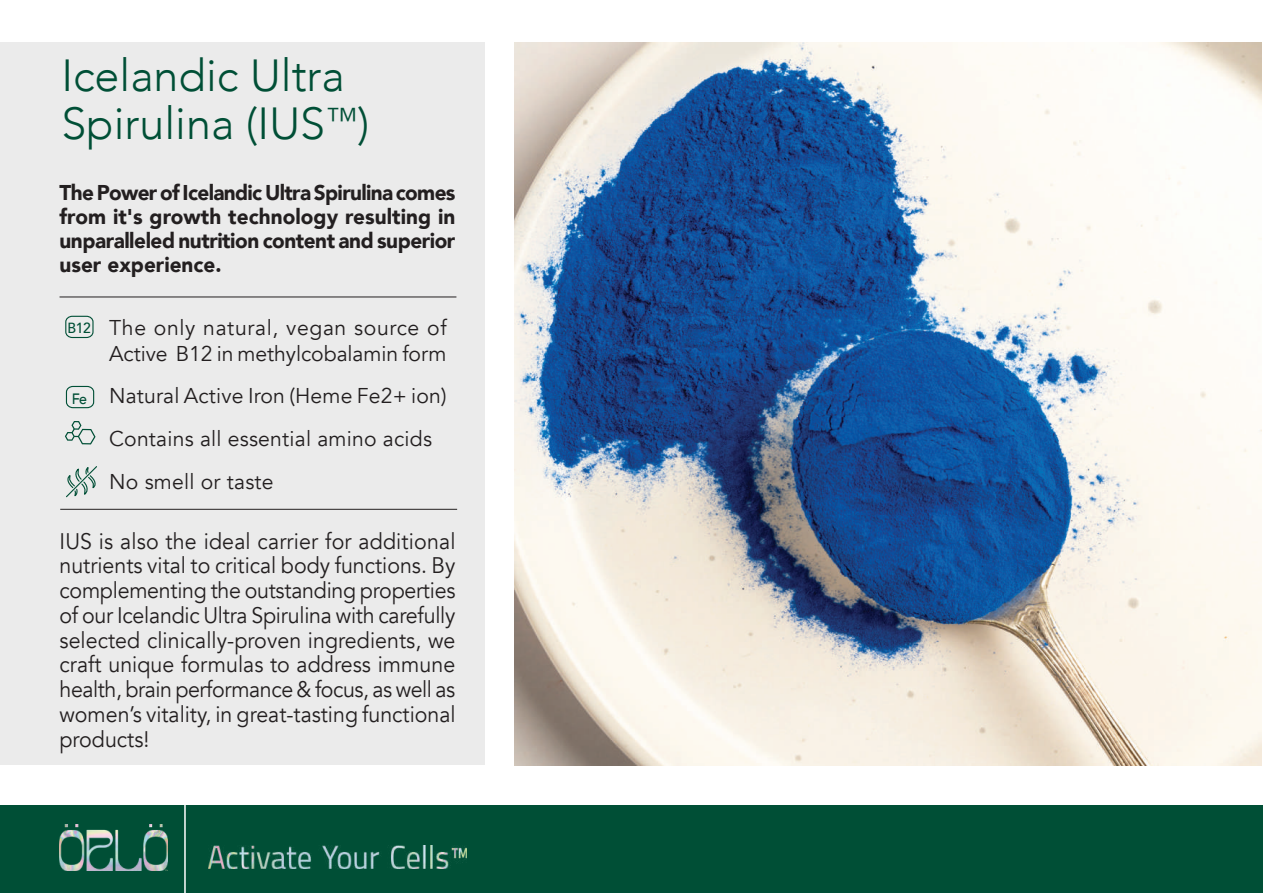
<style>
.page{position:relative;width:1263px;height:893px;background:#fff}
.page>*{position:absolute;margin:0;border:0;box-sizing:border-box;transform-origin:0 0}
.t1{font:300 44.85px/48px "Avenir";color:#004f36}
.t2{font:22.5px/24.8px "Avenir";color:#231f20;text-align:justify;scale:.95 1}
.t3{font:21.3px/42.6px "Avenir";letter-spacing:.01em;color:#231f20}
.t4{font:900 21.3px/24px "Avenir";letter-spacing:-.02em;color:#231f20;text-align:justify}
.t5{font:500 15px "Avenir";color:#004f36;scale:.94 1}
.t6{font:500 14.7px "Avenir";color:#004f36;scale:.94 1}
</style>
<div class="page">
<div style="left:0;top:806px;width:1263px;height:87px;background:#004f36"></div>
<img style="left:60px;top:825px;width:108px;height:45px">
<hr style="left:184px;top:801px;width:2px;height:92px;background:#fff">
<img style="left:208px;top:846px;width:258px;height:22px">
<img style="left:514px;top:43px;width:748px;height:722px">
<div style="left:0;top:43px;width:485px;height:722px;background:#ebebeb"></div>
<hr style="left:60px;top:297px;width:396px;height:1px;background:#231f20">
<hr style="left:60px;top:509px;width:397px;height:1px;background:#231f20">
<svg style="left:65px;top:421px;width:31px;height:23px"></svg>
<svg style="left:66px;top:466px;width:31px;height:32px"></svg>
<svg style="left:65px;top:315px;width:29px;height:24px"></svg>
<svg style="left:65px;top:385px;width:30px;height:24px"></svg>
<h1 class="t1" style="left:61px;top:51px;width:309px">Icelandic Ultra<br>Spirulina (IUS<sup>™</sup>)</h1>
<p class="t4" style="left:60px;top:180px;width:397px">The Power of Icelandic Ultra Spirulina comes from it's growth technology resulting in unparalleled nutrition content and superior user experience.</p>
<p class="t6" style="left:68px;top:315px;width:26px">B12</p>
<p class="t5" style="left:72px;top:385px;width:18px">Fe</p>
<p class="t3" style="left:109px;top:315px;width:339px;line-height:25.7px">The only natural, vegan source of<br>Active B12 in methylcobalamin form</p>
<p class="t3" style="left:109px;top:375px;width:339px">Natural Active Iron (Heme Fe2+ ion)<br>Contains all essential amino acids<br>No smell or taste</p>
<p class="t2" style="left:60px;top:529px;width:418px">IUS is also the ideal carrier for additional nutrients vital to critical body functions. By complementing the outstanding properties of our Icelandic Ultra Spirulina with carefully selected clinically-proven ingredients, we craft unique formulas to address immune health, brain performance &amp; focus, as well as women’s vitality, in great-tasting functional products!</p>
</div>
